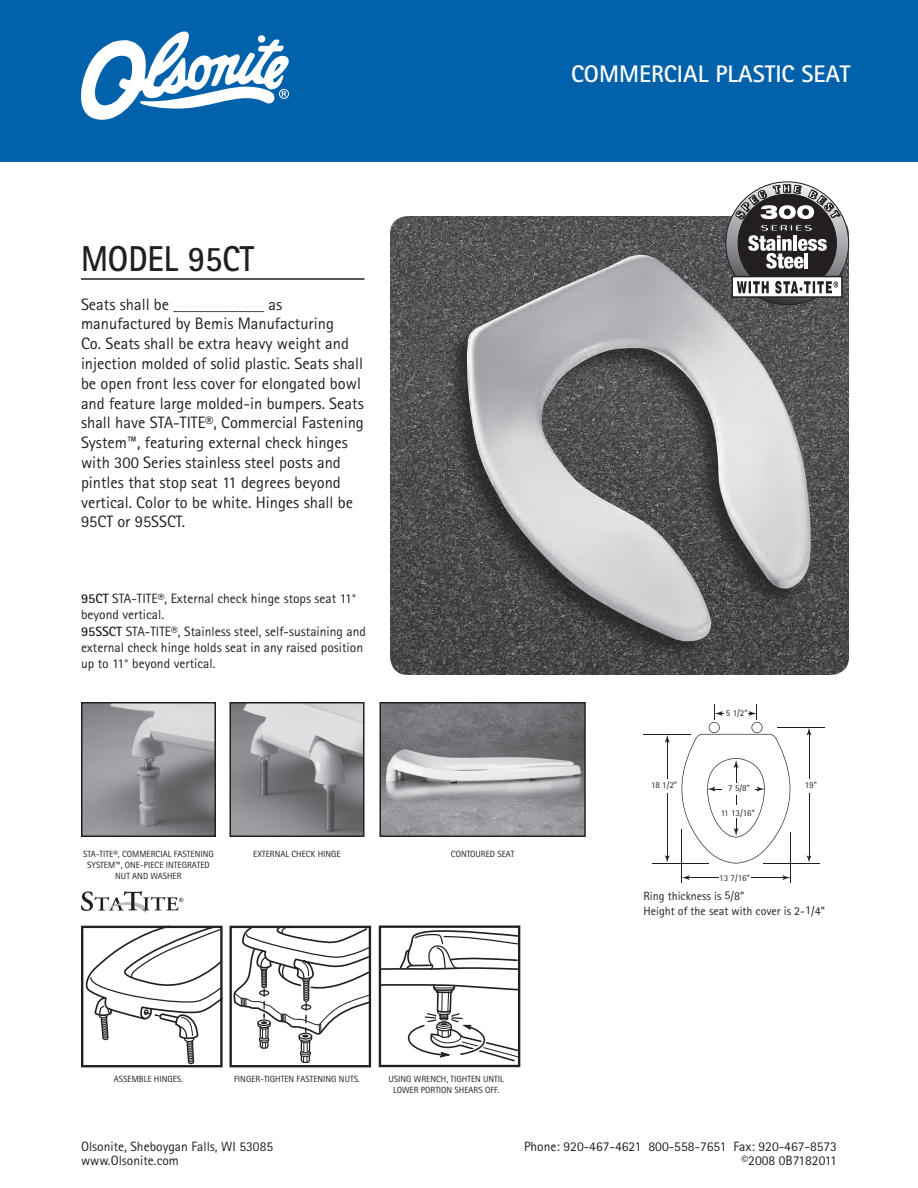
<style>
.page{position:relative;width:918px;height:1188px;background:#fff}
.page>*{position:absolute;margin:0;border:0;box-sizing:border-box;transform-origin:0 0}
.t1{font:700 36px "Rotis Sans Serif";color:#231f20;scale:.9 1}
.t2{font:700 24px "Rotis Sans Serif";color:#fff}
.t3{font:16.5px/19.8px "Rotis Sans Serif";color:#231f20}
.t4{font:13.5px/16.2px "Rotis Sans Serif";color:#231f20}
.t5{font:12px/14.4px "Rotis Sans Serif";color:#231f20}
.t6{font:9px/10.8px "Rotis Sans Serif";color:#231f20;text-align:center}
.t7{font:900 expanded 8.7px "Helvetica Neue";letter-spacing:.2em;color:#fff}
.s1{font-weight:700}
</style>
<div class="page">
<div style="left:0;top:0;width:918px;height:162px;background:#0161aa"></div>
<img style="left:390px;top:216px;width:335px;height:459px">
<img style="left:84px;top:705px;width:129px;height:129px">
<div style="left:81px;top:702px;width:135px;height:135px;border:2px solid #231f20"></div>
<img style="left:233px;top:705px;width:128px;height:129px">
<div style="left:230px;top:702px;width:134px;height:135px;border:2px solid #231f20"></div>
<svg style="left:81px;top:31px;width:208px;height:89px"></svg>
<hr style="left:81px;top:278px;width:283px;height:2px;background:#231f20">
<img style="left:443px;top:253px;width:406px;height:422px">
<img style="left:466px;top:255px;width:345px;height:386px">
<hr style="left:777px;top:727px;width:48px;height:1px;background:#231f20">
<hr style="left:763px;top:863px;width:57px;height:1px;background:#231f20">
<hr style="left:652px;top:863px;width:57px;height:1px;background:#231f20">
<hr style="left:643px;top:734px;width:48px;height:1px;background:#231f20">
<svg style="left:682px;top:705px;width:108px;height:159px"></svg>
<hr style="left:667px;top:741px;width:1px;height:38px;background:#231f20">
<svg style="left:665px;top:735px;width:5px;height:8px"></svg>
<hr style="left:667px;top:793px;width:1px;height:64px;background:#231f20">
<svg style="left:665px;top:855px;width:5px;height:7px"></svg>
<hr style="left:809px;top:733px;width:1px;height:46px;background:#231f20">
<svg style="left:807px;top:728px;width:4px;height:7px"></svg>
<hr style="left:809px;top:793px;width:1px;height:64px;background:#231f20">
<svg style="left:807px;top:855px;width:4px;height:7px"></svg>
<hr style="left:681px;top:829px;width:1px;height:53px;background:#231f20">
<hr style="left:790px;top:832px;width:1px;height:51px;background:#231f20">
<hr style="left:686px;top:877px;width:100px;height:1px;background:#231f20">
<svg style="left:682px;top:875px;width:8px;height:5px"></svg>
<svg style="left:782px;top:875px;width:8px;height:5px"></svg>
<div style="left:719px;top:870px;width:32px;height:16px;background:#fff"></div>
<div style="left:722px;top:783px;width:32px;height:12px;background:#fff"></div>
<div style="left:723px;top:805px;width:26px;height:13px;background:#fff"></div>
<img style="left:383px;top:705px;width:200px;height:129px">
<div style="left:380px;top:702px;width:206px;height:135px;border:2px solid #231f20"></div>
<svg style="left:81px;top:925px;width:290px;height:143px"></svg>
<svg style="left:378px;top:926px;width:142px;height:141px"></svg>
<svg style="left:725px;top:181px;width:124px;height:124px"></svg>
<svg style="left:81px;top:891px;width:102px;height:23px"></svg>
<h2 class="t2" style="left:571px;top:59px;width:281px">COMMERCIAL PLASTIC SEAT</h2>
<h1 class="t1" style="left:81px;top:237px;width:194px">MODEL 95CT</h1>
<p class="t3" style="left:81px;top:294px;width:284px">Seats shall be ___________ as manufactured by Bemis Manufacturing<br>Co. Seats shall be extra heavy weight and injection molded of solid plastic. Seats shall be open front less cover for elongated bowl and feature large molded-in bumpers. Seats shall have STA-TITE®, Commercial Fastening System™, featuring external check hinges with 300 Series stainless steel posts and pintles that stop seat 11 degrees beyond vertical. Color to be white. Hinges shall be 95CT or 95SSCT.</p>
<p class="t4" style="left:81px;top:590px;width:287px"><span class="s1">95CT</span> STA-TITE®, External check hinge stops seat 11° beyond vertical.<br><span class="s1">95SSCT</span> STA-TITE®, Stainless steel, self-sustaining and external check hinge holds seat in any raised position up to 11° beyond vertical.</p>
<p class="t6" style="left:83px;top:849px;width:132px">STA-TITE®, COMMERCIAL FASTENING<br>SYSTEM™, ONE-PIECE INTEGRATED<br>NUT AND WASHER</p>
<p class="t6" style="left:253px;top:849px;width:89px">EXTERNAL CHECK HINGE</p>
<p class="t6" style="left:451px;top:849px;width:65px">CONTOURED SEAT</p>
<p class="t6" style="left:114px;top:1074px;width:71px">ASSEMBLE HINGES.</p>
<p class="t6" style="left:234px;top:1074px;width:127px">FINGER-TIGHTEN FASTENING NUTS.</p>
<p class="t6" style="left:389px;top:1074px;width:117px">USING WRENCH, TIGHTEN UNTIL<br>LOWER PORTION SHEARS OFF.</p>
<p class="t7" style="left:761px;top:222px;width:53px">SERIES</p>
<p class="t6" style="left:651px;top:780px;width:28px">18 1/2”</p>
<p class="t6" style="left:726px;top:707px;width:23px">5 1/2”</p>
<p class="t6" style="left:728px;top:783px;width:23px">7 5/8”</p>
<p class="t6" style="left:721px;top:808px;width:36px">11 13/16”</p>
<p class="t6" style="left:719px;top:872px;width:32px">13 7/16”</p>
<p class="t6" style="left:805px;top:780px;width:14px">19”</p>
<p class="t5" style="left:644px;top:889px;width:183px">Ring thickness is 5/8”<br>Height of the seat with cover is 2-1/4”</p>
<p class="t4" style="left:81px;top:1138px;width:194px">Olsonite, Sheboygan Falls, WI 53085</p>
<p class="t4" style="left:524px;top:1138px;width:314px">Phone: 920-467-4621 800-558-7651 Fax: 920-467-8573</p>
<p class="t4" style="left:81px;top:1153px;width:99px">www.Olsonite.com</p>
<p class="t4" style="left:742px;top:1153px;width:97px">©2008 0B7182011</p>
</div>
